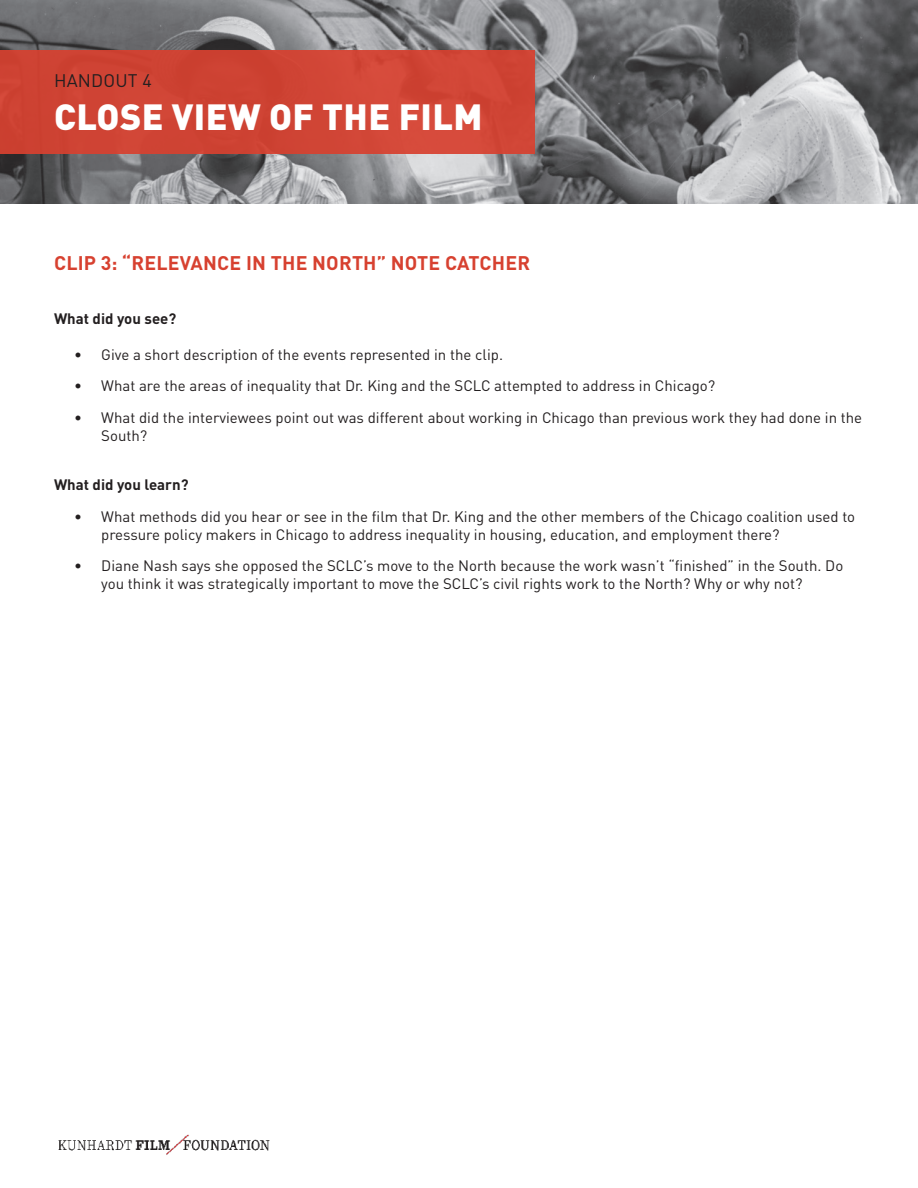
<style>
.page{position:relative;width:918px;height:1188px;background:#fff}
.page>*{position:absolute;margin:0;border:0;box-sizing:border-box;transform-origin:0 0}
.t1{font:900 36px "DIN Pro";letter-spacing:.01em;color:#fff}
.t2{font:700 19.5px "DIN Pro";letter-spacing:.01em;color:#d74130}
.t3{font:18px "DIN Pro";letter-spacing:.01em;color:#231f20}
.t4{font:15px/18px "DIN Pro";color:#231f20}
.t5{font:700 15px "DIN Pro";color:#231f20}
</style>
<div class="page">
<img style="left:58px;top:1134px;width:211px;height:21px">
<img style="left:0;top:0;width:918px;height:203px">
<div style="left:0;top:50px;width:535px;height:103px;background:#cf4434"></div>
<p class="t3" style="left:54px;top:68px;width:99px">HANDOUT 4</p>
<h1 class="t1" style="left:54px;top:93px;width:430px">CLOSE VIEW OF THE FILM</h1>
<h2 class="t2" style="left:54px;top:249px;width:478px">CLIP 3: “RELEVANCE IN THE NORTH” NOTE CATCHER</h2>
<p class="t5" style="left:54px;top:308px;width:124px">What did you see?</p>
<p class="t4" style="left:74px;top:345px;width:430px">• Give a short description of the events represented in the clip.</p>
<p class="t4" style="left:74px;top:376px;width:643px">• What are the areas of inequality that Dr. King and the SCLC attempted to address in Chicago?</p>
<p class="t4" style="left:101px;top:408px;width:762px;text-indent:-27px">• What did the interviewees point out was different about working in Chicago than previous work they had done in the<br>South?</p>
<p class="t5" style="left:54px;top:475px;width:136px">What did you learn?</p>
<p class="t4" style="left:101px;top:507px;width:756px;text-indent:-27px">• What methods did you hear or see in the film that Dr. King and the other members of the Chicago coalition used to pressure policy makers in Chicago to address inequality in housing, education, and employment there?</p>
<p class="t4" style="left:101px;top:556px;width:744px;text-indent:-27px">• Diane Nash says she opposed the SCLC’s move to the North because the work wasn’t “finished” in the South. Do you think it was strategically important to move the SCLC’s civil rights work to the North? Why or why not?</p>
</div>
